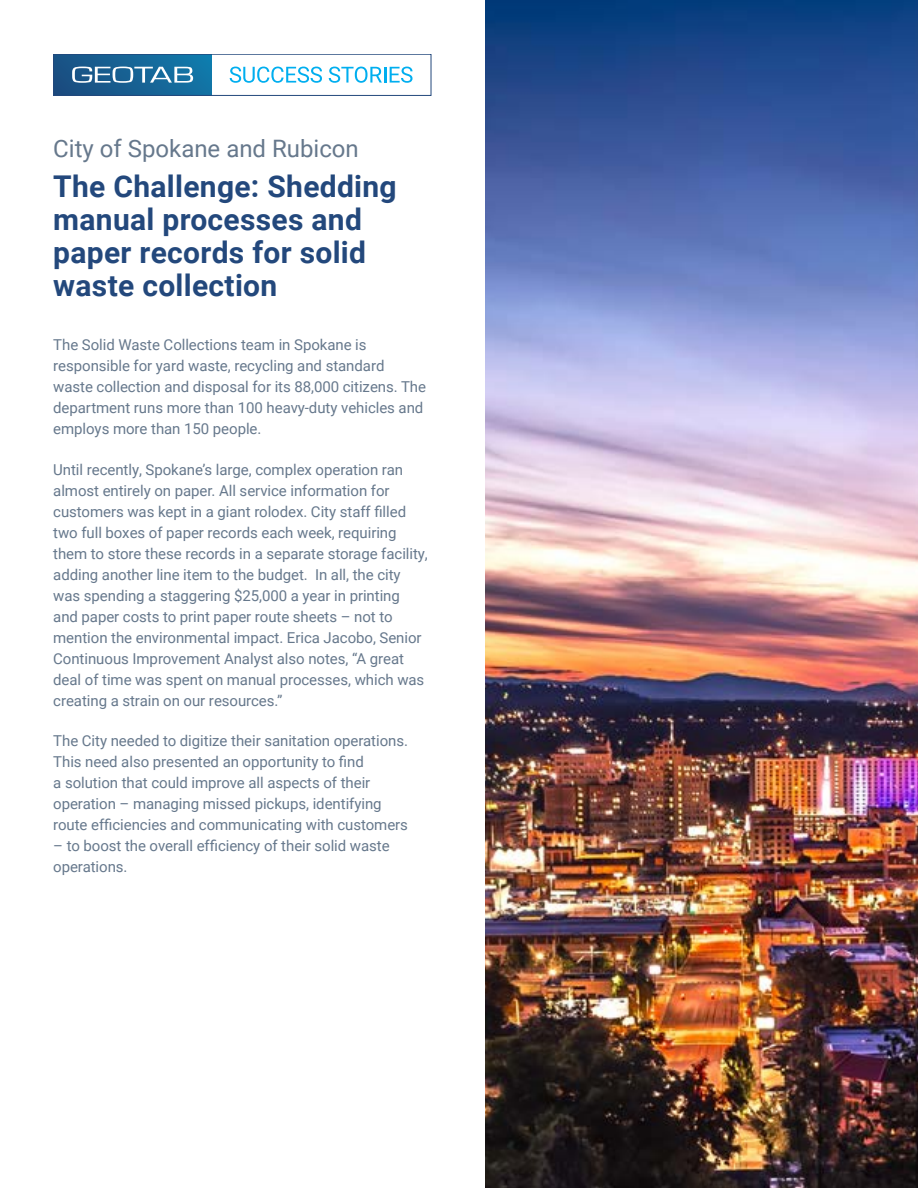
<style>
.page{position:relative;width:918px;height:1188px;background:#fff}
.page>*{position:absolute;margin:0;border:0;box-sizing:border-box;transform-origin:0 0}
.t1{font:700 30px/33px "Roboto";letter-spacing:.01em;color:#23487c}
.t2{font:24px "Roboto";color:#66788c}
.t3{font:15px/21px "Roboto";letter-spacing:-.005em;color:#66788c}
</style>
<div class="page">
<svg style="left:55px;top:56px;width:157px;height:38px;background:#176395"></svg>
<div style="left:53px;top:54px;width:378px;height:42px;border:1px solid #23487c"></div>
<svg style="left:72px;top:67px;width:121px;height:16px"></svg>
<svg style="left:230px;top:67px;width:92px;height:16px"></svg>
<svg style="left:329px;top:67px;width:84px;height:16px"></svg>
<img style="left:485px;top:0;width:433px;height:1188px">
<h2 class="t2" style="left:53px;top:132px;width:307px">City of Spokane and Rubicon</h2>
<h1 class="t1" style="left:53px;top:169px;width:345px">The Challenge: Shedding manual processes and paper records for solid waste collection</h1>
<p class="t3" style="left:53px;top:334px;width:374px">The Solid Waste Collections team in Spokane is responsible for yard waste, recycling and standard waste collection and disposal for its 88,000 citizens. The department runs more than 100 heavy-duty vehicles and employs more than 150 people.</p>
<p class="t3" style="left:53px;top:458px;width:376px">Until recently, Spokane’s large, complex operation ran almost entirely on paper. All service information for customers was kept in a giant rolodex. City staff filled two full boxes of paper records each week, requiring them to store these records in a separate storage facility, adding another line item to the budget. In all, the city was spending a staggering $25,000 a year in printing and paper costs to print paper route sheets – not to mention the environmental impact. Erica Jacobo, Senior Continuous Improvement Analyst also notes, “A great deal of time was spent on manual processes, which was creating a strain on our resources.”</p>
<p class="t3" style="left:53px;top:730px;width:356px">The City needed to digitize their sanitation operations.<br>This need also presented an opportunity to find<br>a solution that could improve all aspects of their operation – managing missed pickups, identifying route efficiencies and communicating with customers</p>
<p class="t3" style="left:53px;top:835px;width:338px">– to boost the overall efficiency of their solid waste operations.</p>
</div>
